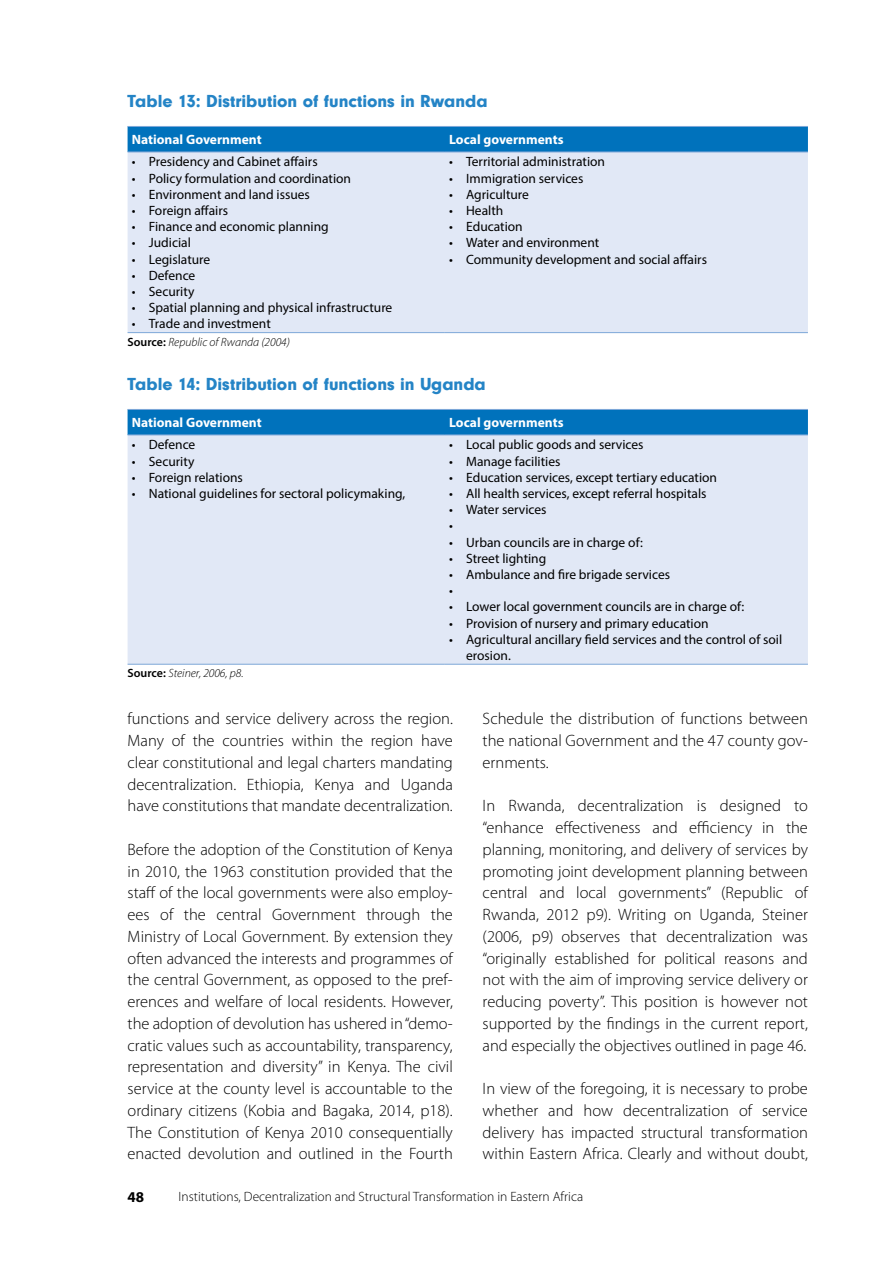
<style>
.page{position:relative;width:893px;height:1263px;background:#fff}
.page>*{position:absolute;margin:0;border:0;box-sizing:border-box;transform-origin:0 0}
.t1{font:18px "Neuzeit Gro T Blac";color:#2484c6}
.t2{font:300 16.5px/21.8px "Myriad Pro";color:#000;text-align:justify}
.t3{font:700 15px "Myriad Pro";color:#000}
.t4{font:13.5px/16.2px "Myriad Pro";color:#000}
.t5{font:300 13.5px "Myriad Pro";color:#000}
.t6{font:700 13.5px "Myriad Pro";color:#fff}
.t7{font:italic 300 12px "Myriad Pro";color:#000}
.s1{font-weight:600;font-style:normal}
</style>
<div class="page">
<div style="left:128px;top:127px;width:680px;height:25px;background:#0072bc"></div>
<div style="left:128px;top:153px;width:680px;height:179px;background:#e1e8f6"></div>
<hr style="left:128px;top:332px;width:317px;height:1px;background:#7da7d8">
<hr style="left:445px;top:332px;width:363px;height:1px;background:#7da7d8">
<hr style="left:128px;top:126px;width:317px;height:1px;background:#7da7d8">
<hr style="left:445px;top:126px;width:363px;height:1px;background:#7da7d8">
<hr style="left:128px;top:152px;width:317px;height:1px;background:#7da7d8">
<hr style="left:445px;top:152px;width:363px;height:1px;background:#7da7d8">
<div style="left:128px;top:410px;width:680px;height:25px;background:#0072bc"></div>
<div style="left:128px;top:436px;width:680px;height:228px;background:#e1e8f6"></div>
<hr style="left:128px;top:664px;width:317px;height:1px;background:#7da7d8">
<hr style="left:445px;top:664px;width:363px;height:1px;background:#7da7d8">
<hr style="left:128px;top:409px;width:317px;height:1px;background:#7da7d8">
<hr style="left:445px;top:409px;width:363px;height:1px;background:#7da7d8">
<hr style="left:128px;top:435px;width:317px;height:1px;background:#7da7d8">
<hr style="left:445px;top:435px;width:363px;height:1px;background:#7da7d8">
<p class="t1" style="left:128px;top:91px;width:362px">Table 13: Distribution of functions in Rwanda</p>
<p class="t6" style="left:132px;top:131px;width:131px">National Government</p>
<p class="t6" style="left:449px;top:131px;width:116px">Local governments</p>
<p class="t4" style="left:132px;top:153px;width:187px">• Presidency and Cabinet affairs</p>
<p class="t4" style="left:132px;top:170px;width:221px">• Policy formulation and coordination</p>
<p class="t4" style="left:132px;top:186px;width:180px">• Environment and land issues</p>
<p class="t4" style="left:132px;top:202px;width:98px">• Foreign affairs</p>
<p class="t4" style="left:132px;top:218px;width:198px">• Finance and economic planning</p>
<p class="t4" style="left:132px;top:234px;width:61px">• Judicial</p>
<p class="t4" style="left:132px;top:251px;width:80px">• Legislature</p>
<p class="t4" style="left:132px;top:267px;width:65px">• Defence</p>
<p class="t4" style="left:132px;top:283px;width:64px">• Security</p>
<p class="t4" style="left:132px;top:299px;width:262px">• Spatial planning and physical infrastructure</p>
<p class="t4" style="left:132px;top:315px;width:141px">• Trade and investment</p>
<p class="t4" style="left:449px;top:153px;width:157px">• Territorial administration</p>
<p class="t4" style="left:449px;top:170px;width:136px">• Immigration services</p>
<p class="t4" style="left:449px;top:186px;width:81px">• Agriculture</p>
<p class="t4" style="left:449px;top:202px;width:56px">• Health</p>
<p class="t4" style="left:449px;top:218px;width:75px">• Education</p>
<p class="t4" style="left:449px;top:234px;width:152px">• Water and environment</p>
<p class="t4" style="left:449px;top:251px;width:259px">• Community development and social affairs</p>
<p class="t7" style="left:128px;top:334px;width:164px"><span class="s1">Source:</span> Republic of Rwanda (2004)</p>
<p class="t1" style="left:128px;top:374px;width:360px">Table 14: Distribution of functions in Uganda</p>
<p class="t6" style="left:132px;top:414px;width:131px">National Government</p>
<p class="t6" style="left:449px;top:414px;width:116px">Local governments</p>
<p class="t4" style="left:132px;top:436px;width:65px">• Defence</p>
<p class="t4" style="left:132px;top:453px;width:64px">• Security</p>
<p class="t4" style="left:132px;top:469px;width:113px">• Foreign relations</p>
<p class="t4" style="left:132px;top:485px;width:275px">• National guidelines for sectoral policymaking,</p>
<p class="t4" style="left:449px;top:436px;width:196px">• Local public goods and services</p>
<p class="t4" style="left:449px;top:453px;width:113px">• Manage facilities</p>
<p class="t4" style="left:449px;top:469px;width:269px">• Education services, except tertiary education</p>
<p class="t4" style="left:449px;top:485px;width:259px">• All health services, except referral hospitals</p>
<p class="t4" style="left:449px;top:501px;width:99px">• Water services •</p>
<p class="t4" style="left:449px;top:534px;width:195px">• Urban councils are in charge of:</p>
<p class="t4" style="left:449px;top:550px;width:99px">• Street lighting</p>
<p class="t4" style="left:449px;top:566px;width:223px">• Ambulance and fire brigade services •</p>
<p class="t4" style="left:449px;top:598px;width:297px">• Lower local government councils are in charge of:</p>
<p class="t4" style="left:449px;top:615px;width:261px">• Provision of nursery and primary education</p>
<p class="t4" style="left:466px;top:631px;width:318px;text-indent:-17px">• Agricultural ancillary field services and the control of soil erosion.</p>
<p class="t7" style="left:128px;top:666px;width:118px"><span class="s1">Source:</span> Steiner, 2006, p8.</p>
<p class="t2" style="left:128px;top:708px;width:327px">functions and service delivery across the region.<br>Many of the countries within the region have clear constitutional and legal charters mandating decentralization. Ethiopia, Kenya and Uganda have constitutions that mandate decentralization.</p>
<p class="t2" style="left:128px;top:838px;width:327px">Before the adoption of the Constitution of Kenya in 2010, the 1963 constitution provided that the staff of the local governments were also employ&shy;ees of the central Government through the Ministry of Local Government. By extension they often advanced the interests and programmes of the central Government, as opposed to the pref&shy;erences and welfare of local residents. However, the adoption of devolution has ushered in “demo&shy;cratic values such as accountability, transparency, representation and diversity” in Kenya. The civil service at the county level is accountable to the ordinary citizens (Kobia and Bagaka, 2014, p18).<br>The Constitution of Kenya 2010 consequentially enacted devolution and outlined in the Fourth</p>
<p class="t2" style="left:483px;top:708px;width:327px">Schedule the distribution of functions between the national Government and the 47 county gov&shy;ernments.</p>
<p class="t2" style="left:483px;top:795px;width:327px">In Rwanda, decentralization is designed to “enhance effectiveness and efficiency in the planning, monitoring, and delivery of services by promoting joint development planning between central and local governments” (Republic of Rwanda, 2012 p9). Writing on Uganda, Steiner (2006, p9) observes that decentralization was “originally established for political reasons and not with the aim of improving service delivery or reducing poverty”. This position is however not supported by the findings in the current report, and especially the objectives outlined in page 46.</p>
<p class="t2" style="left:483px;top:1077px;width:327px">In view of the foregoing, it is necessary to probe whether and how decentralization of service delivery has impacted structural transformation within Eastern Africa. Clearly and without doubt,</p>
<p class="t3" style="left:128px;top:1187px;width:18px">48</p>
<p class="t5" style="left:179px;top:1189px;width:406px">Institutions, Decentralization and Structural Transformation in Eastern Africa</p>
</div>
